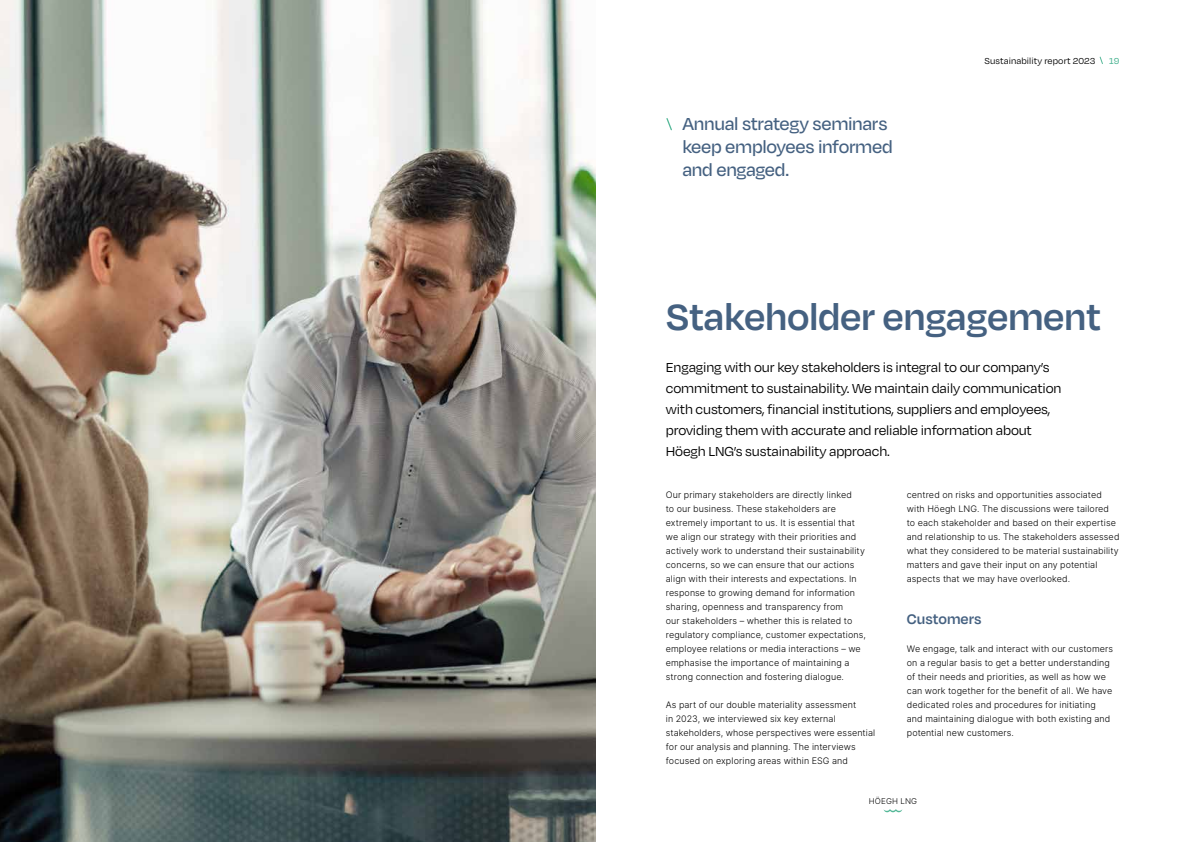
<style>
.page{position:relative;width:1191px;height:842px;background:#fff}
.page>*{position:absolute;margin:0;border:0;box-sizing:border-box;transform-origin:0 0}
.t1{font:600 42px "Degular";letter-spacing:-.01em;color:#456181}
.t2{font:500 20px/23px "Degular";letter-spacing:-.015em;color:#456181}
.t3{font:600 16px "Degular";color:#456181}
.t4{font:15px/21px "Degular";letter-spacing:-.01em;color:#000}
.t5{font:10px "Degular";letter-spacing:.01em;color:#000}
.t6{font:500 10px "Degular";color:#54b898}
.t7{font:300 9px/14px "Inter";letter-spacing:.01em;color:#000}
.t8{font:300 8px "Inter";letter-spacing:.02em;color:#000}
</style>
<div class="page">
<svg style="left:1099px;top:56px;width:4px;height:8px"></svg>
<svg style="left:883px;top:809px;width:19px;height:3px"></svg>
<img style="left:0;top:0;width:595px;height:842px">
<svg style="left:666px;top:118px;width:6px;height:13px"></svg>
<h2 class="t2" style="left:682px;top:112px;width:212px">Annual strategy seminars keep employees informed and engaged.</h2>
<p class="t5" style="left:984px;top:55px;width:113px">Sustainability report 2023</p>
<p class="t6" style="left:1109px;top:55px;width:12px">19</p>
<h1 class="t1" style="left:666px;top:291px;width:437px">Stakeholder engagement</h1>
<p class="t4" style="left:666px;top:356px;width:397px">Engaging with our key stakeholders is integral to our company’s commitment to sustainability. We maintain daily communication with customers, financial institutions, suppliers and employees, providing them with accurate and reliable information about Höegh LNG’s sustainability approach.</p>
<p class="t7" style="left:666px;top:488px;width:201px">Our primary stakeholders are directly linked<br>to our business. These stakeholders are extremely important to us. It is essential that we align our strategy with their priorities and actively work to understand their sustainability concerns, so we can ensure that our actions align with their interests and expectations. In response to growing demand for information sharing, openness and transparency from<br>our stakeholders – whether this is related to regulatory compliance, customer expectations, employee relations or media interactions – we emphasise the importance of maintaining a strong connection and fostering dialogue.</p>
<p class="t7" style="left:666px;top:698px;width:211px">As part of our double materiality assessment<br>in 2023, we interviewed six key external stakeholders, whose perspectives were essential for our analysis and planning. The interviews focused on exploring areas within ESG and</p>
<p class="t7" style="left:907px;top:488px;width:214px">centred on risks and opportunities associated with Höegh LNG. The discussions were tailored to each stakeholder and based on their expertise and relationship to us. The stakeholders assessed what they considered to be material sustainability matters and gave their input on any potential aspects that we may have overlooked.</p>
<h3 class="t3" style="left:907px;top:609px;width:76px">Customers</h3>
<p class="t7" style="left:907px;top:642px;width:208px">We engage, talk and interact with our customers on a regular basis to get a better understanding of their needs and priorities, as well as how we can work together for the benefit of all. We have dedicated roles and procedures for initiating and maintaining dialogue with both existing and potential new customers.</p>
<p class="t8" style="left:868px;top:795px;width:50px">HÖEGH LNG</p>
</div>
